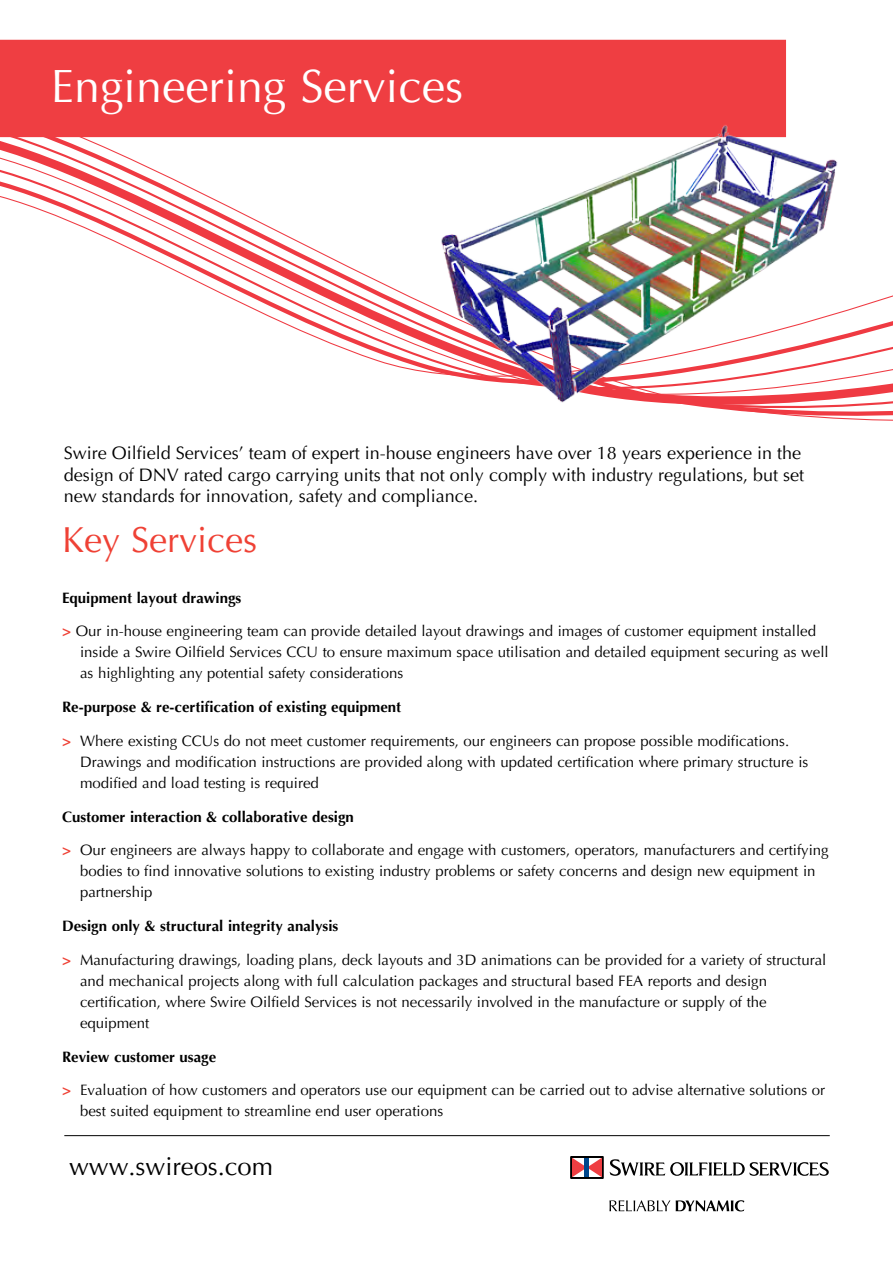
<style>
.page{position:relative;width:893px;height:1263px;background:#fff}
.page>*{position:absolute;margin:0;border:0;box-sizing:border-box;transform-origin:0 0}
.t1{font:46.5px "Optima LT";color:#fff}
.t2{font:36px "Optima LT";color:#ef4135}
.t3{font:25.5px "Optima LT";color:#000}
.t4{font:18px/21.6px "Optima LT";color:#000}
.t5{font:15px/21px "Optima LT";color:#000}
.t6{font:700 15px "Optima LT";color:#000}
.s1{font-weight:700;color:#ef4135}
</style>
<div class="page">
<svg style="left:0;top:137px;width:893px;height:284px"></svg>
<div style="left:0;top:40px;width:786px;height:97px;background:#ef3e42"></div>
<hr style="left:64px;top:1135px;width:766px;height:1px;background:#000">
<svg style="left:571px;top:1156px;width:32px;height:22px"></svg>
<svg style="left:610px;top:1159px;width:219px;height:17px"></svg>
<svg style="left:609px;top:1200px;width:61px;height:11px"></svg>
<svg style="left:676px;top:1200px;width:68px;height:11px"></svg>
<img style="left:440px;top:117px;width:402px;height:300px">
<h1 class="t1" style="left:51px;top:59px;width:414px">Engineering Services</h1>
<p class="t4" style="left:64px;top:442px;width:742px">Swire Oilfield Services’ team of expert in-house engineers have over 18 years experience in the design of DNV rated cargo carrying units that not only comply with industry regulations, but set new standards for innovation, safety and compliance.</p>
<h2 class="t2" style="left:62px;top:519px;width:197px">Key Services</h2>
<p class="t6" style="left:62px;top:589px;width:181px">Equipment layout drawings</p>
<p class="t5" style="left:80px;top:621px;width:750px;text-indent:-18px"><span class="s1">&gt;</span> Our in-house engineering team can provide detailed layout drawings and images of customer equipment installed inside a Swire Oilfield Services CCU to ensure maximum space utilisation and detailed equipment securing as well as highlighting any potential safety considerations</p>
<p class="t6" style="left:62px;top:698px;width:341px">Re-purpose &amp; re-certification of existing equipment</p>
<p class="t5" style="left:80px;top:730px;width:730px;text-indent:-18px"><span class="s1">&gt;</span> Where existing CCUs do not meet customer requirements, our engineers can propose possible modifications.<br>Drawings and modification instructions are provided along with updated certification where primary structure is modified and load testing is required</p>
<p class="t6" style="left:62px;top:808px;width:293px">Customer interaction &amp; collaborative design</p>
<p class="t5" style="left:80px;top:840px;width:750px;text-indent:-18px"><span class="s1">&gt;</span> Our engineers are always happy to collaborate and engage with customers, operators, manufacturers and certifying bodies to find innovative solutions to existing industry problems or safety concerns and design new equipment in partnership</p>
<p class="t6" style="left:62px;top:917px;width:278px">Design only &amp; structural integrity analysis</p>
<p class="t5" style="left:80px;top:949px;width:748px;text-indent:-18px"><span class="s1">&gt;</span> Manufacturing drawings, loading plans, deck layouts and 3D animations can be provided for a variety of structural and mechanical projects along with full calculation packages and structural based FEA reports and design certification, where Swire Oilfield Services is not necessarily involved in the manufacture or supply of the equipment</p>
<p class="t6" style="left:62px;top:1048px;width:156px">Review customer usage</p>
<p class="t5" style="left:80px;top:1080px;width:746px;text-indent:-18px"><span class="s1">&gt;</span> Evaluation of how customers and operators use our equipment can be carried out to advise alternative solutions or best suited equipment to streamline end user operations</p>
<h3 class="t3" style="left:69px;top:1151px;width:206px">www.swireos.com</h3>
</div>
